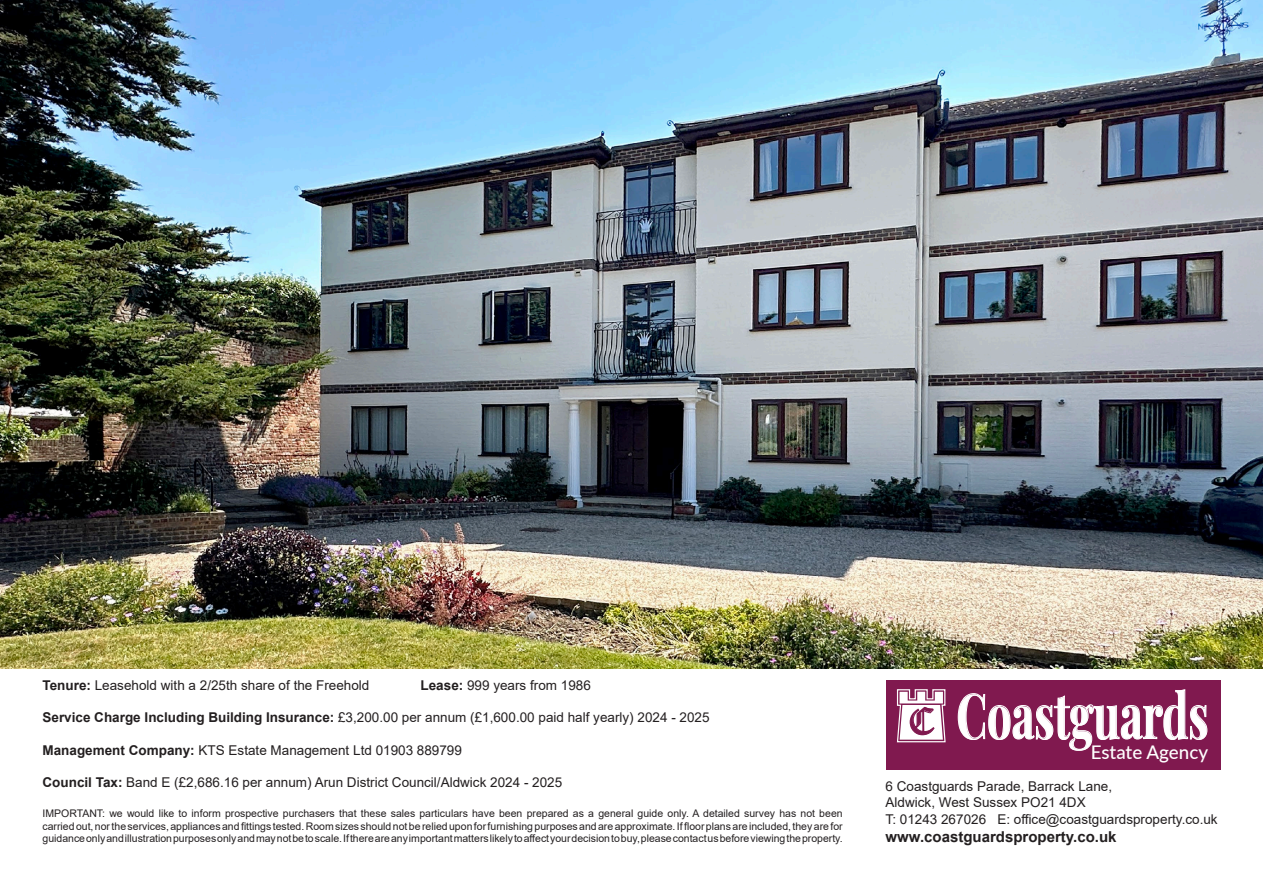
<style>
.page{position:relative;width:1263px;height:893px;background:#fff}
.page>*{position:absolute;margin:0;border:0;box-sizing:border-box;transform-origin:0 0}
.t1{font:700 62.4px "Playfair Display";color:#fff;scale:.7 1}
.t2{font:37.65px "Old English Text";color:#80194f;scale:.96 1}
.t3{font:500 18.75px "Lato";color:#fff}
.t4{font:700 15px "Arial";color:#231f20}
.t5{font:13.5px/16.2px "Arial";color:#231f20}
.t6{font:10.5px/12.6px "Arial";color:#231f20;text-align:justify}
.s1{font-weight:700}
</style>
<div class="page">
<div style="left:885px;top:680px;width:335px;height:90px;background:#80194f"></div>
<svg style="left:958px;top:690px;width:249px;height:60px"></svg>
<svg style="left:896px;top:689px;width:50px;height:54px;background:#d7b8c8"></svg>
<hr style="left:901px;top:704px;width:40px;height:1px;background:#80194f">
<img style="left:0;top:0;width:1263px;height:668px">
<p class="t5" style="left:43px;top:677px;width:328px"><span class="s1">Tenure:</span> Leasehold with a 2/25th share of the Freehold</p>
<p class="t5" style="left:421px;top:677px;width:172px"><span class="s1">Lease:</span> 999 years from 1986</p>
<p class="t5" style="left:43px;top:709px;width:669px"><span class="s1">Service Charge Including Building Insurance:</span> £3,200.00 per annum (£1,600.00 paid half yearly) 2024 - 2025</p>
<p class="t5" style="left:43px;top:742px;width:421px"><span class="s1">Management Company:</span> KTS Estate Management Ltd 01903 889799</p>
<p class="t5" style="left:43px;top:774px;width:521px"><span class="s1">Council Tax:</span> Band E (£2,686.16 per annum) Arun District Council/Aldwick 2024 - 2025</p>
<p class="t6" style="left:43px;top:807px;width:802px">IMPORTANT: we would like to inform prospective purchasers that these sales particulars have been prepared as a general guide only. A detailed survey has not been carried out, nor the services, appliances and fittings tested. Room sizes should not be relied upon for furnishing purposes and are approximate. If floor plans are included, they are for guidance only and illustration purposes only and may not be to scale. If there are any important matters likely to affect your decision to buy, please contact us before viewing the property.</p>
<h2 class="t2" style="left:908px;top:697px;width:29px">C</h2>
<h1 class="t1" style="left:956px;top:666px;width:362px">Coastguards</h1>
<h3 class="t3" style="left:1091px;top:739px;width:119px">Estate Agency</h3>
<p class="t5" style="left:885px;top:778px;width:334px">6 Coastguards Parade, Barrack Lane,<br>Aldwick, West Sussex PO21 4DX<br>T: 01243 267026 E: office@coastguardsproperty.co.uk</p>
<h3 class="t4" style="left:885px;top:826px;width:232px">www.coastguardsproperty.co.uk</h3>
</div>
